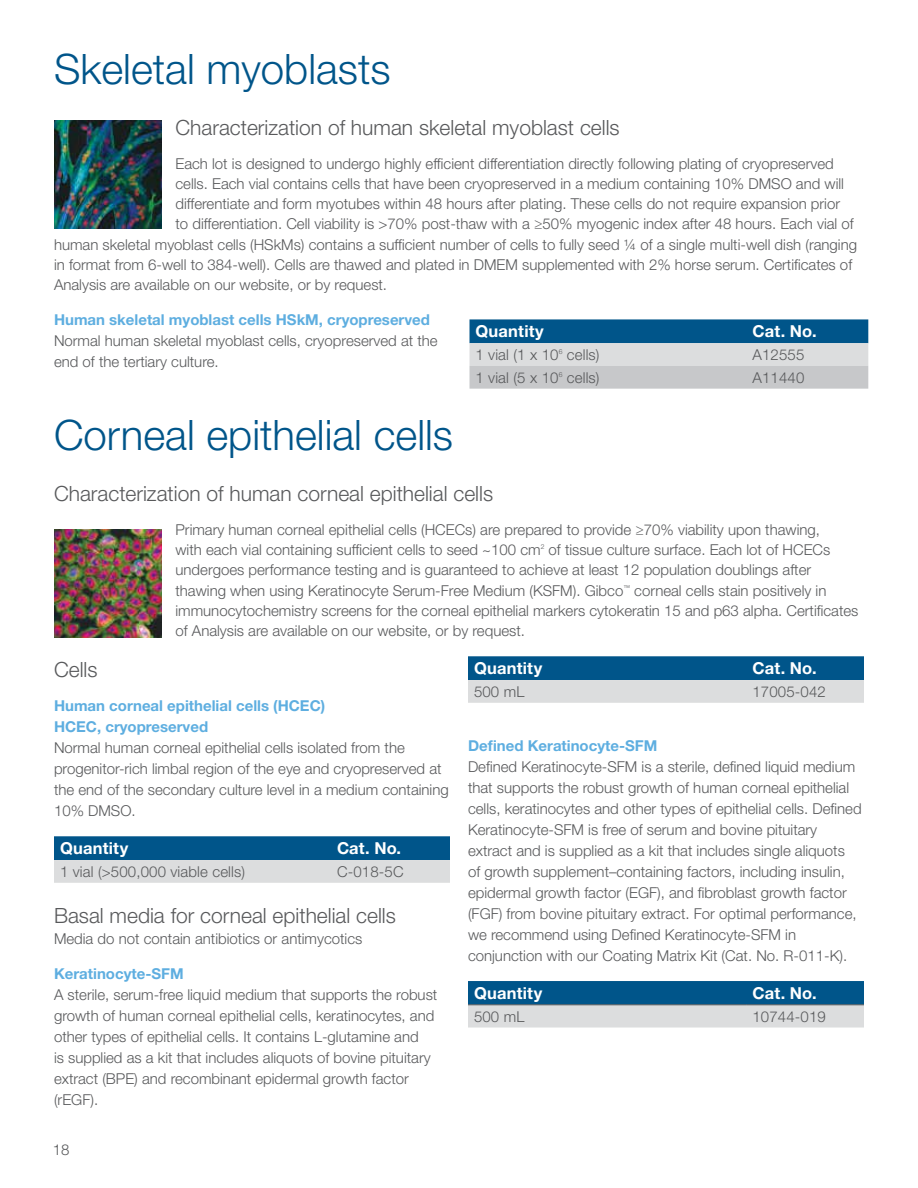
<style>
.page{position:relative;width:918px;height:1188px;background:#fff}
.page>*{position:absolute;margin:0;border:0;box-sizing:border-box;transform-origin:0 0}
.t1{font:300 42px "Helvetica Neue LT Std";color:#00558a}
.t2{font:300 21px "Helvetica Neue LT Std";color:#58595b}
.t3{font:700 16.5px "Helvetica Neue LT Std";letter-spacing:.01em;color:#fff}
.t4{font:300 15px/21px "Helvetica Neue LT Std";color:#58595b}
.t5{font:700 15px/21px "Helvetica Neue LT Std";color:#5eaee0}
.t6{font:300 6.75px "Helvetica Neue LT Std";color:#58595b}
</style>
<div class="page">
<img style="left:54px;top:120px;width:108px;height:108px">
<img style="left:54px;top:529px;width:108px;height:108px">
<svg style="left:470px;top:319px;width:398px;height:70px;background:#8ba8bb"></svg>
<svg style="left:54px;top:836px;width:396px;height:47px;background:#6d98b3"></svg>
<svg style="left:468px;top:656px;width:396px;height:47px;background:#6d98b3"></svg>
<svg style="left:468px;top:981px;width:396px;height:47px;background:#6d98b3"></svg>
<hr style="left:468px;top:1004px;width:279px;height:1px;background:#58595b">
<hr style="left:747px;top:1004px;width:117px;height:1px;background:#58595b">
<h1 class="t1" style="left:54px;top:43px;width:338px">Skeletal myoblasts</h1>
<h2 class="t2" style="left:176px;top:115px;width:446px">Characterization of human skeletal myoblast cells</h2>
<p class="t4" style="left:176px;top:153px;width:660px">Each lot is designed to undergo highly efficient differentiation directly following plating of cryopreserved</p>
<p class="t4" style="left:176px;top:173px;width:670px">cells. Each vial contains cells that have been cryopreserved in a medium containing 10% DMSO and will</p>
<p class="t4" style="left:176px;top:193px;width:666px">differentiate and form myotubes within 48 hours after plating. These cells do not require expansion prior</p>
<p class="t4" style="left:176px;top:213px;width:680px">to differentiation. Cell viability is &gt;70% post-thaw with a ≥50% myogenic index after 48 hours. Each vial of</p>
<p class="t4" style="left:54px;top:234px;width:805px">human skeletal myoblast cells (HSkMs) contains a sufficient number of cells to fully seed ¼ of a single multi-well dish (ranging</p>
<p class="t4" style="left:54px;top:254px;width:800px">in format from 6-well to 384-well). Cells are thawed and plated in DMEM supplemented with 2% horse serum. Certificates of</p>
<p class="t4" style="left:54px;top:274px;width:335px">Analysis are available on our website, or by request.</p>
<p class="t5" style="left:54px;top:309px;width:378px">Human skeletal myoblast cells HSkM, cryopreserved</p>
<p class="t4" style="left:54px;top:330px;width:385px">Normal human skeletal myoblast cells, cryopreserved at the end of the tertiary culture.</p>
<p class="t3" style="left:476px;top:321px;width:70px">Quantity</p>
<p class="t3" style="left:753px;top:321px;width:66px">Cat. No.</p>
<p class="t4" style="left:476px;top:344px;width:85px">1 vial (1 x 10</p>
<p class="t6" style="left:559px;top:347px;width:5px">6</p>
<p class="t4" style="left:567px;top:344px;width:34px">cells)</p>
<p class="t4" style="left:753px;top:344px;width:53px">A12555</p>
<p class="t4" style="left:475px;top:366px;width:85px">1 vial (5 x 10</p>
<p class="t6" style="left:559px;top:370px;width:5px">6</p>
<p class="t4" style="left:567px;top:366px;width:34px">cells)</p>
<p class="t4" style="left:753px;top:366px;width:53px">A11440</p>
<h1 class="t1" style="left:54px;top:409px;width:401px">Corneal epithelial cells</h1>
<h2 class="t2" style="left:54px;top:481px;width:441px">Characterization of human corneal epithelial cells</h2>
<p class="t4" style="left:176px;top:519px;width:646px;line-height:20.2px">Primary human corneal epithelial cells (HCECs) are prepared to provide ≥70% viability upon thawing, with each vial containing sufficient cells to seed ~100 cm</p>
<p class="t4" style="left:175px;top:539px;width:656px;line-height:20.2px;text-indent:373px">of tissue culture surface. Each lot of HCECs undergoes performance testing and is guaranteed to achieve at least 12 population doublings after thawing when using Keratinocyte Serum-Free Medium (KSFM). Gibco</p>
<p class="t6" style="left:541px;top:543px;width:5px">2</p>
<p class="t6" style="left:623px;top:583px;width:8px">™</p>
<p class="t4" style="left:176px;top:580px;width:684px;line-height:20.2px;text-indent:459px">corneal cells stain positively in immunocytochemistry screens for the corneal epithelial markers cytokeratin 15 and p63 alpha. Certificates of Analysis are available on our website, or by request.</p>
<h2 class="t2" style="left:54px;top:656px;width:45px">Cells</h2>
<p class="t5" style="left:54px;top:695px;width:273px">Human corneal epithelial cells (HCEC)<br>HCEC, cryopreserved</p>
<p class="t4" style="left:54px;top:737px;width:396px">Normal human corneal epithelial cells isolated from the progenitor-rich limbal region of the eye and cryopreserved at the end of the secondary culture level in a medium containing 10% DMSO.</p>
<p class="t3" style="left:60px;top:838px;width:70px">Quantity</p>
<p class="t3" style="left:337px;top:838px;width:66px">Cat. No.</p>
<p class="t4" style="left:60px;top:861px;width:187px">1 vial (&gt;500,000 viable cells)</p>
<p class="t4" style="left:337px;top:861px;width:68px">C-018-5C</p>
<h2 class="t2" style="left:54px;top:903px;width:343px">Basal media for corneal epithelial cells</h2>
<p class="t4" style="left:54px;top:928px;width:310px">Media do not contain antibiotics or antimycotics</p>
<p class="t5" style="left:54px;top:963px;width:131px">Keratinocyte-SFM</p>
<p class="t4" style="left:54px;top:984px;width:385px">A sterile, serum-free liquid medium that supports the robust growth of human corneal epithelial cells, keratinocytes, and other types of epithelial cells. It contains L-glutamine and<br>is supplied as a kit that includes aliquots of bovine pituitary extract (BPE) and recombinant epidermal growth factor (rEGF).</p>
<p class="t4" style="left:53px;top:1139px;width:18px">18</p>
<p class="t3" style="left:474px;top:658px;width:70px">Quantity</p>
<p class="t3" style="left:753px;top:658px;width:66px">Cat. No.</p>
<p class="t4" style="left:474px;top:681px;width:52px">500 mL</p>
<p class="t4" style="left:753px;top:681px;width:75px">17005-042</p>
<p class="t5" style="left:468px;top:735px;width:191px">Defined Keratinocyte-SFM</p>
<p class="t4" style="left:468px;top:756px;width:395px">Defined Keratinocyte-SFM is a sterile, defined liquid medium that supports the robust growth of human corneal epithelial cells, keratinocytes and other types of epithelial cells. Defined Keratinocyte-SFM is free of serum and bovine pituitary extract and is supplied as a kit that includes single aliquots<br>of growth supplement–containing factors, including insulin, epidermal growth factor (EGF), and fibroblast growth factor (FGF) from bovine pituitary extract. For optimal performance, we recommend using Defined Keratinocyte-SFM in conjunction with our Coating Matrix Kit (Cat. No. R-011-K).</p>
<p class="t3" style="left:474px;top:983px;width:70px">Quantity</p>
<p class="t3" style="left:753px;top:983px;width:66px">Cat. No.</p>
<p class="t4" style="left:474px;top:1005px;width:52px">500 mL</p>
<p class="t4" style="left:753px;top:1005px;width:75px">10744-019</p>
</div>
